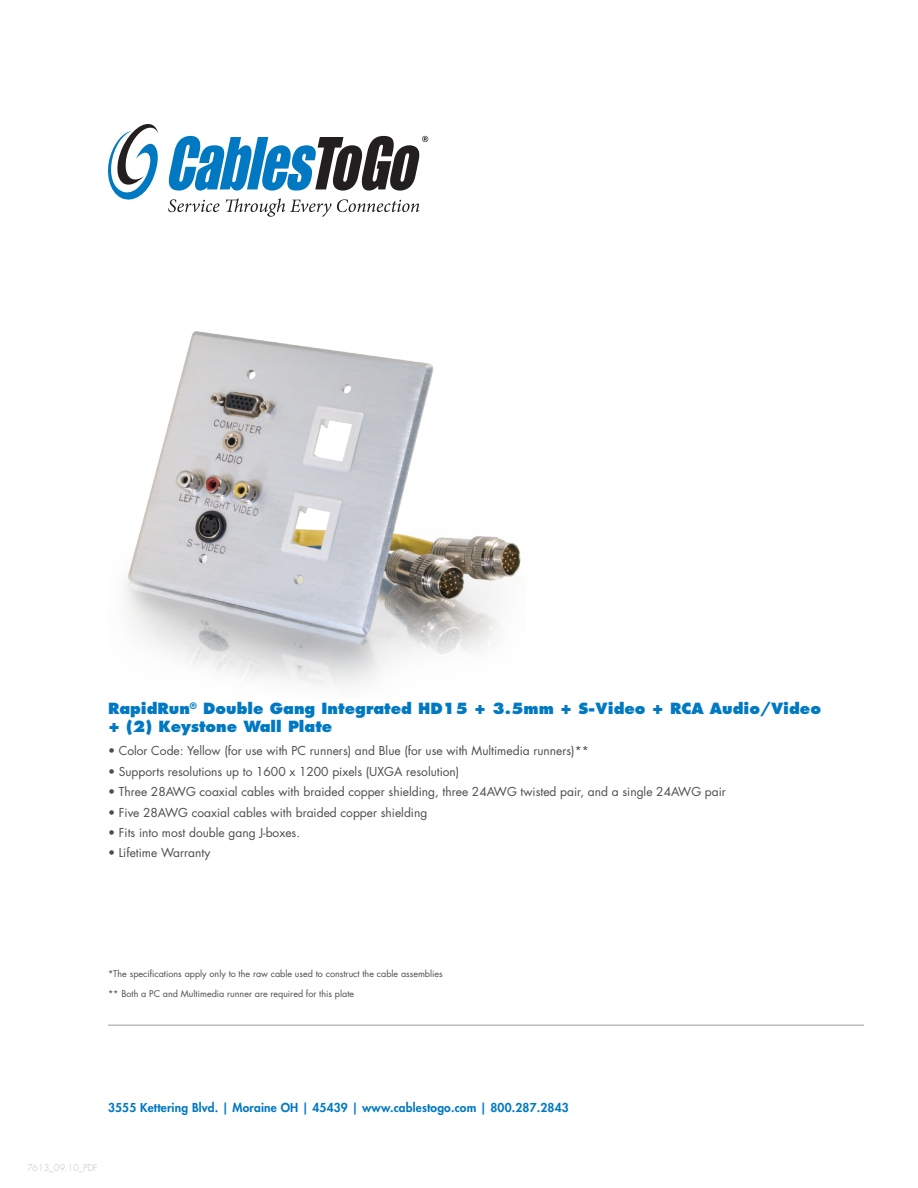
<style>
.page{position:relative;width:918px;height:1188px;background:#fff}
.page>*{position:absolute;margin:0;border:0;box-sizing:border-box;transform-origin:0 0}
.Product_Header{font:800 15px/18px "Futura Std";color:#0079c2}
.Header_Bullets{font:12px "Futura Std";color:#4b4c4d}
.Master_Contact_Info{font:800 12px "Futura Std";letter-spacing:.015em;color:#0079c2}
.Header_Bullets-2{font:9px "Futura Std";color:#4b4c4d}
.Job_Info{font:300 9px "Futura Std";color:#bcbdc0}
</style>
<div class="page">
<svg style="left:168px;top:199px;width:52px;height:13px"></svg>
<svg style="left:226px;top:198px;width:105px;height:19px"></svg>
<svg style="left:337px;top:199px;width:82px;height:13px"></svg>
<svg style="left:108px;top:124px;width:51px;height:76px"></svg>
<svg style="left:168px;top:136px;width:260px;height:55px"></svg>
<hr style="left:108px;top:1024px;width:756px;height:2px;background:#bcbdc0">
<img style="left:125px;top:331px;width:396px;height:355px">
<p class="Product_Header" style="left:108px;top:700px;width:715px">RapidRun<sup>®</sup> Double Gang Integrated HD15 + 3.5mm + S-Video + RCA Audio/Video + (2) Keystone Wall Plate</p>
<p class="Header_Bullets" style="left:108px;top:743px;width:482px">• Color Code: Yellow (for use with PC runners) and Blue (for use with Multimedia runners)**</p>
<p class="Header_Bullets" style="left:108px;top:764px;width:353px">• Supports resolutions up to 1600 x 1200 pixels (UXGA resolution)</p>
<p class="Header_Bullets" style="left:108px;top:784px;width:619px">• Three 28AWG coaxial cables with braided copper shielding, three 24AWG twisted pair, and a single 24AWG pair</p>
<p class="Header_Bullets" style="left:108px;top:805px;width:321px">• Five 28AWG coaxial cables with braided copper shielding</p>
<p class="Header_Bullets" style="left:108px;top:825px;width:194px">• Fits into most double gang J-boxes.</p>
<p class="Header_Bullets" style="left:108px;top:845px;width:104px">• Lifetime Warranty</p>
<p class="Header_Bullets-2" style="left:108px;top:968px;width:336px">*The specifications apply only to the raw cable used to construct the cable assemblies</p>
<p class="Header_Bullets-2" style="left:108px;top:988px;width:248px">** Both a PC and Multimedia runner are required for this plate</p>
<p class="Master_Contact_Info" style="left:108px;top:1100px;width:462px">3555 Kettering Blvd. | Moraine OH | 45439 | www.cablestogo.com | 800.287.2843</p>
<p class="Job_Info" style="left:27px;top:1163px;width:72px">7613_09.10_PDF</p>
</div>
